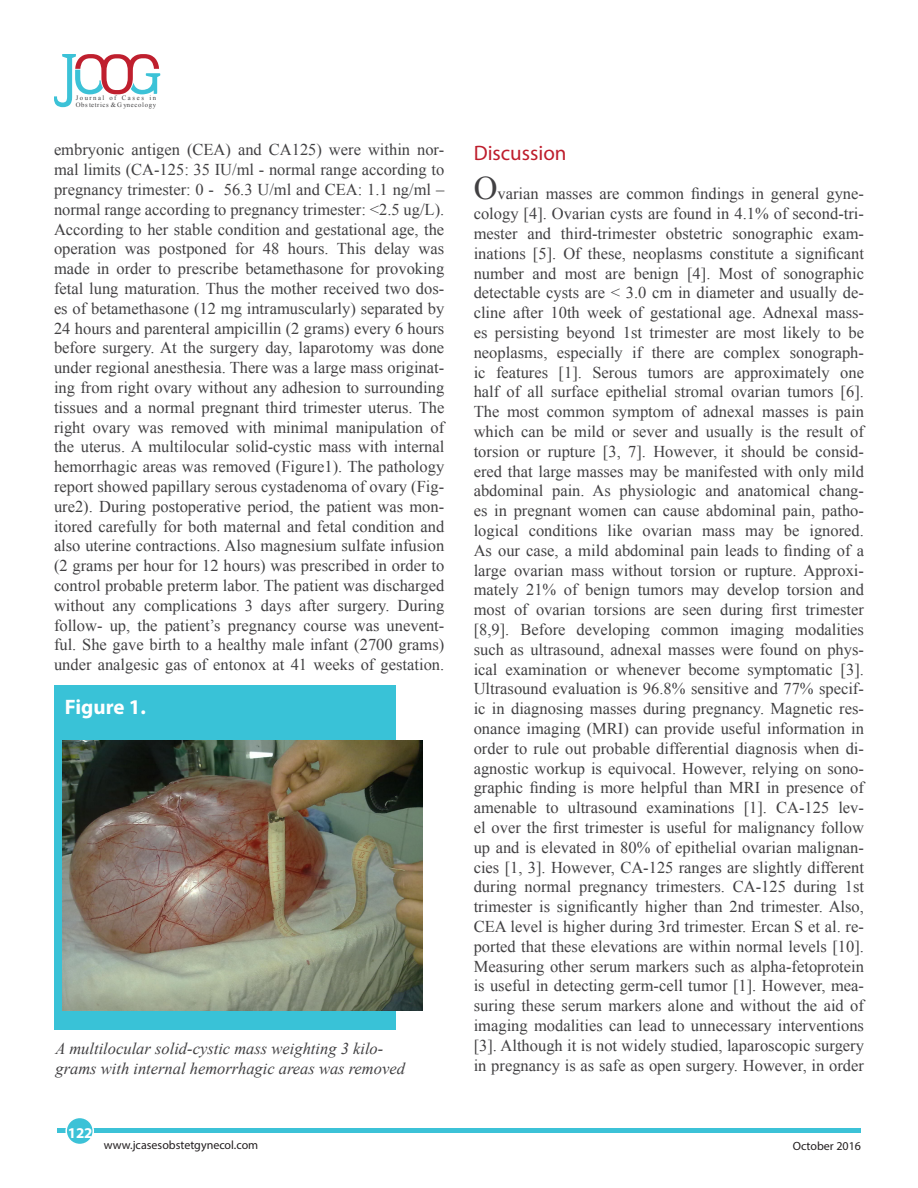
<style>
.page{position:relative;width:918px;height:1188px;background:#fff}
.page>*{position:absolute;margin:0;border:0;box-sizing:border-box;transform-origin:0 0}
.t1{font:21px "Myriad Pro";color:#be1e2d}
.t2{font:700 21px "Myriad Pro";color:#fff}
.t3{font:16.5px/19.8px "Times New Roman";color:#414042;text-align:justify}
.t4{font:italic 16.5px/19.8px "Times New Roman";color:#414042}
.t5{font:700 15px "Myriad Pro";color:#fff}
.t6{font:12px "Myriad Pro";color:#231f20}
.t7{font:6.75px/7.2px "Times New Roman";letter-spacing:.11em;color:#414042}
.s1{font-size:33px}
</style>
<div class="page">
<svg style="left:54px;top:54px;width:106px;height:53px"></svg>
<hr style="left:57px;top:1129px;width:804px;height:4px;background:#3cc2d7">
<div style="left:66px;top:1117px;width:27px;height:28px;background:#3cc2d7;border-radius:50%"></div>
<div style="left:65px;top:1117px;width:29px;height:28px;border:2px solid #fff;border-radius:50%"></div>
<div style="left:54px;top:686px;width:342px;height:344px;background:#39c2d7"></div>
<img style="left:63px;top:740px;width:360px;height:270px">
<p class="t7" style="left:76px;top:94px;width:82px">Journal of Cases in<br>Obstetrics &amp;Gynecology</p>
<p class="t3" style="left:54px;top:140px;width:392px">embryonic antigen (CEA) and CA125) were within nor&shy;mal limits (CA-125: 35 IU/ml - normal range according to pregnancy trimester: 0 - 56.3 U/ml and CEA: 1.1 ng/ml – normal range according to pregnancy trimester: ˂2.5 ug/L).<br>According to her stable condition and gestational age, the operation was postponed for 48 hours. This delay was made in order to prescribe betamethasone for provoking fetal lung maturation. Thus the mother received two dos&shy;es of betamethasone (12 mg intramuscularly) separated by 24 hours and parenteral ampicillin (2 grams) every 6 hours before surgery. At the surgery day, laparotomy was done under regional anesthesia. There was a large mass originat&shy;ing from right ovary without any adhesion to surrounding tissues and a normal pregnant third trimester uterus. The right ovary was removed with minimal manipulation of the uterus. A multilocular solid-cystic mass with internal hemorrhagic areas was removed (Figure1). The pathology report showed papillary serous cystadenoma of ovary (Fig&shy;ure2). During postoperative period, the patient was mon&shy;itored carefully for both maternal and fetal condition and also uterine contractions. Also magnesium sulfate infusion (2 grams per hour for 12 hours) was prescribed in order to control probable preterm labor. The patient was discharged without any complications 3 days after surgery. During follow- up, the patient’s pregnancy course was unevent&shy;ful. She gave birth to a healthy male infant (2700 grams) under analgesic gas of entonox at 41 weeks of gestation.</p>
<p class="t1" style="left:474px;top:140px;width:94px">Discussion</p>
<p class="t3" style="left:474px;top:184px;width:392px"><span class="s1">O</span>varian masses are common findings in general gyne&shy;cology [4]. Ovarian cysts are found in 4.1% of second-tri&shy;mester and third-trimester obstetric sonographic exam&shy;inations [5]. Of these, neoplasms constitute a significant number and most are benign [4]. Most of sonographic detectable cysts are &lt; 3.0 cm in diameter and usually de&shy;cline after 10th week of gestational age. Adnexal mass&shy;es persisting beyond 1st trimester are most likely to be neoplasms, especially if there are complex sonograph&shy;ic features [1]. Serous tumors are approximately one half of all surface epithelial stromal ovarian tumors [6].</p>
<p class="t3" style="left:474px;top:401px;width:392px">The most common symptom of adnexal masses is pain which can be mild or sever and usually is the result of torsion or rupture [3, 7]. However, it should be consid&shy;ered that large masses may be manifested with only mild abdominal pain. As physiologic and anatomical chang&shy;es in pregnant women can cause abdominal pain, patho&shy;logical conditions like ovarian mass may be ignored.</p>
<p class="t3" style="left:474px;top:540px;width:392px">As our case, a mild abdominal pain leads to finding of a large ovarian mass without torsion or rupture. Approxi&shy;mately 21% of benign tumors may develop torsion and most of ovarian torsions are seen during first trimester [8,9]. Before developing common imaging modalities such as ultrasound, adnexal masses were found on phys&shy;ical examination or whenever become symptomatic [3].</p>
<p class="t3" style="left:474px;top:679px;width:392px">Ultrasound evaluation is 96.8% sensitive and 77% specif&shy;ic in diagnosing masses during pregnancy. Magnetic res&shy;onance imaging (MRI) can provide useful information in order to rule out probable differential diagnosis when di&shy;agnostic workup is equivocal. However, relying on sono&shy;graphic finding is more helpful than MRI in presence of amenable to ultrasound examinations [1]. CA-125 lev&shy;el over the first trimester is useful for malignancy follow up and is elevated in 80% of epithelial ovarian malignan&shy;cies [1, 3]. However, CA-125 ranges are slightly different during normal pregnancy trimesters. CA-125 during 1st trimester is significantly higher than 2nd trimester. Also, CEA level is higher during 3rd trimester. Ercan S et al. re&shy;ported that these elevations are within normal levels [10].<br>Measuring other serum markers such as alpha-fetoprotein is useful in detecting germ-cell tumor [1]. However, mea&shy;suring these serum markers alone and without the aid of imaging modalities can lead to unnecessary interventions [3]. Although it is not widely studied, laparoscopic surgery in pregnancy is as safe as open surgery. However, in order</p>
<p class="t2" style="left:65px;top:693px;width:83px">Figure 1.</p>
<p class="t4" style="left:56px;top:1038px;width:351px">A multilocular solid-cystic mass weighting 3 kilo&shy;grams with internal hemorrhagic areas was removed</p>
<p class="t5" style="left:68px;top:1123px;width:26px">122</p>
<p class="t6" style="left:104px;top:1138px;width:156px">www.jcasesobstetgynecol.com</p>
<p class="t6" style="left:793px;top:1138px;width:70px">October 2016</p>
</div>
